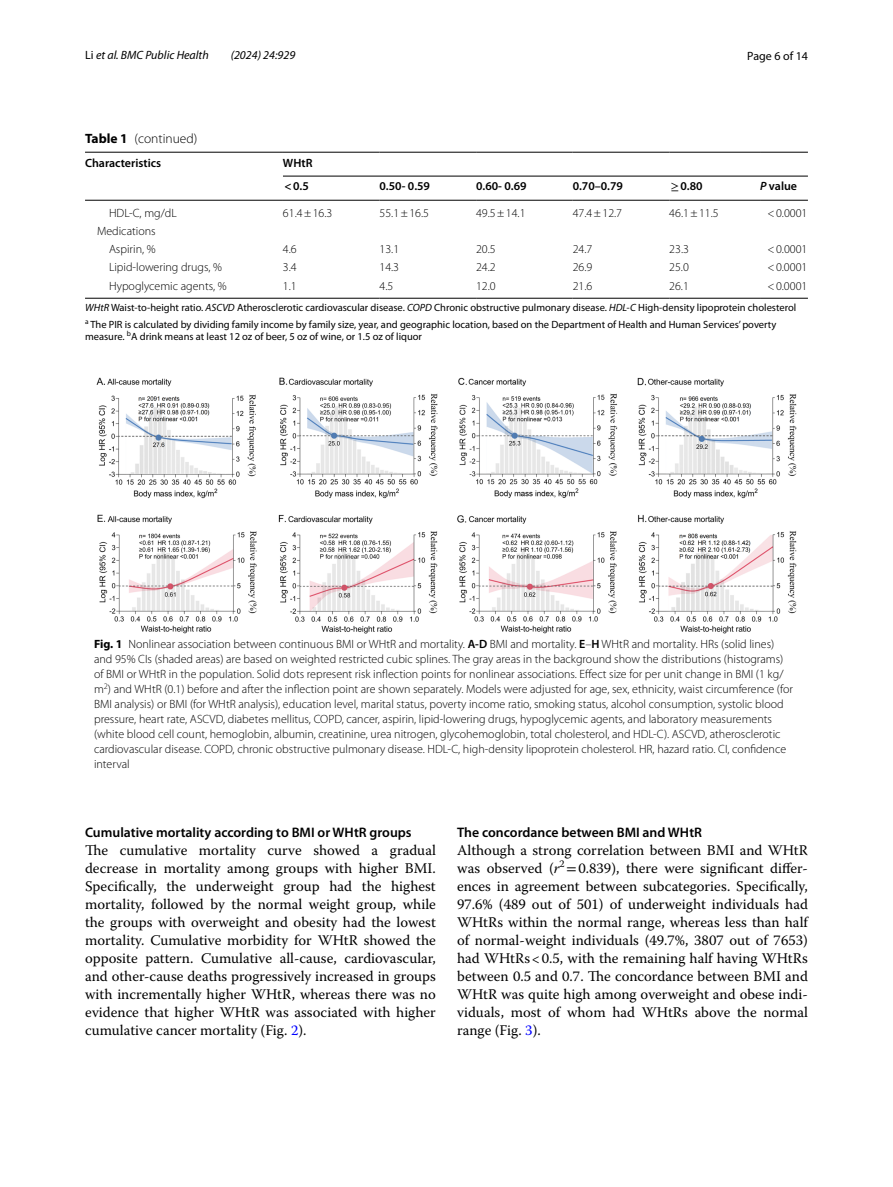
<style>
.page{position:relative;width:893px;height:1187px;background:#fff}
.page>*{position:absolute;margin:0;border:0;box-sizing:border-box;transform-origin:0 0}
.t1{font:14.7px/18px "Warnock Pro";color:#000;text-align:justify}
.t2{font:600 13.8px "Myriad Pro";color:#000}
.t3{font:300 13.5px "Myriad Pro";color:#000}
.t4{font:300 12px/15px "Myriad Pro";color:#000;text-align:right}
.t5{font:600 12px/23.9px "Myriad Pro";color:#000}
.t6{font:italic 12px "Myriad Pro";color:#000}
.t7{font:12px "Myriad Pro";color:#000}
.t8{font:10.5px/17px "Myriad Pro";color:#000}
.s1{font-style:normal}
.s2{font-weight:700}
.s3{font-family:"STIX";font-weight:400}
.s4{font-style:italic}
.s5{font-weight:600}
.s6{color:#00f}
.s7{font-family:"STIX"}
</style>
<div class="page">
<hr style="left:85px;top:152px;width:198px;height:1px;background:#000">
<hr style="left:85px;top:200px;width:198px;height:1px;background:#000">
<hr style="left:283px;top:152px;width:97px;height:1px;background:#000">
<hr style="left:380px;top:152px;width:96px;height:1px;background:#000">
<hr style="left:476px;top:152px;width:97px;height:1px;background:#000">
<hr style="left:573px;top:152px;width:96px;height:1px;background:#000">
<hr style="left:669px;top:152px;width:91px;height:1px;background:#000">
<hr style="left:760px;top:152px;width:48px;height:1px;background:#000">
<hr style="left:283px;top:200px;width:97px;height:1px;background:#000">
<hr style="left:380px;top:200px;width:96px;height:1px;background:#000">
<hr style="left:476px;top:200px;width:97px;height:1px;background:#000">
<hr style="left:573px;top:200px;width:96px;height:1px;background:#000">
<hr style="left:669px;top:200px;width:91px;height:1px;background:#000">
<hr style="left:760px;top:200px;width:48px;height:1px;background:#000">
<hr style="left:85px;top:298px;width:198px;height:1px;background:#000">
<hr style="left:283px;top:298px;width:97px;height:1px;background:#000">
<hr style="left:380px;top:298px;width:96px;height:1px;background:#000">
<hr style="left:476px;top:298px;width:97px;height:1px;background:#000">
<hr style="left:573px;top:298px;width:96px;height:1px;background:#000">
<hr style="left:669px;top:298px;width:91px;height:1px;background:#000">
<hr style="left:760px;top:298px;width:48px;height:1px;background:#000">
<hr style="left:283px;top:176px;width:525px;height:1px;background:#000">
<img style="left:96px;top:377px;width:701px;height:256px">
<p class="t6" style="left:85px;top:48px;width:125px"><span class="s1">Li</span> et al. BMC Public Health</p>
<p class="t6" style="left:231px;top:48px;width:66px">(2024) 24:929</p>
<p class="t7" style="left:747px;top:48px;width:62px">Page 6 of 14</p>
<p class="t3" style="left:85px;top:131px;width:114px"><span class="s2">Table 1</span> (continued)</p>
<p class="t5" style="left:85px;top:150px;width:78px">Characteristics</p>
<p class="t5" style="left:283px;top:150px;width:31px">WHtR &lt;0.5</p>
<p class="t5" style="left:380px;top:174px;width:52px">0.50- 0.59</p>
<p class="t5" style="left:476px;top:174px;width:52px">0.60- 0.69</p>
<p class="t5" style="left:573px;top:174px;width:52px">0.70–0.79</p>
<p class="t5" style="left:671px;top:174px;width:33px"><span class="s3">≥</span>0.80</p>
<p class="t5" style="left:760px;top:174px;width:39px"><span class="s4">P</span> value</p>
<p class="t4" style="left:109px;top:206px;width:69px">HDL-C, mg/dL</p>
<p class="t4" style="left:283px;top:206px;width:51px">61.4±16.3</p>
<p class="t4" style="left:380px;top:206px;width:51px">55.1±16.5</p>
<p class="t4" style="left:476px;top:206px;width:51px">49.5±14.1</p>
<p class="t4" style="left:573px;top:206px;width:51px">47.4±12.7</p>
<p class="t4" style="left:669px;top:206px;width:51px">46.1±11.5</p>
<p class="t4" style="left:767px;top:206px;width:42px">&lt;0.0001</p>
<p class="t4" style="left:97px;top:222px;width:60px;line-height:18.1px">Medications<br>Aspirin, %</p>
<p class="t4" style="left:283px;top:242px;width:15px">4.6</p>
<p class="t4" style="left:379px;top:242px;width:21px">13.1</p>
<p class="t4" style="left:476px;top:242px;width:21px">20.5</p>
<p class="t4" style="left:573px;top:242px;width:21px">24.7</p>
<p class="t4" style="left:669px;top:242px;width:21px">23.3</p>
<p class="t4" style="left:767px;top:242px;width:42px">&lt;0.0001</p>
<p class="t4" style="left:109px;top:260px;width:114px">Lipid-lowering drugs, %</p>
<p class="t4" style="left:283px;top:260px;width:15px">3.4</p>
<p class="t4" style="left:379px;top:260px;width:21px">14.3</p>
<p class="t4" style="left:476px;top:260px;width:21px">24.2</p>
<p class="t4" style="left:573px;top:260px;width:21px">26.9</p>
<p class="t4" style="left:669px;top:260px;width:21px">25.0</p>
<p class="t4" style="left:767px;top:260px;width:42px">&lt;0.0001</p>
<p class="t4" style="left:109px;top:278px;width:119px">Hypoglycemic agents, %</p>
<p class="t4" style="left:283px;top:278px;width:15px">1.1</p>
<p class="t4" style="left:379px;top:278px;width:15px">4.5</p>
<p class="t4" style="left:476px;top:278px;width:21px">12.0</p>
<p class="t4" style="left:573px;top:278px;width:21px">21.6</p>
<p class="t4" style="left:669px;top:278px;width:21px">26.1</p>
<p class="t4" style="left:767px;top:278px;width:42px">&lt;0.0001</p>
<p class="t8" style="left:85px;top:298px;width:713px"><span class="s4">WHtR</span> Waist-to-height ratio. <span class="s4">ASCVD</span> Atherosclerotic cardiovascular disease. <span class="s4">COPD</span> Chronic obstructive pulmonary disease. <span class="s4">HDL-C</span> High-density lipoprotein cholesterol <sup>a</sup> The PIR is calculated by dividing family income by family size, year, and geographic location, based on the Department of Health and Human Services’ poverty</p>
<p class="t8" style="left:85px;top:328px;width:338px">measure. <sup>b</sup>A drink means at least 12 oz of beer, 5 oz of wine, or 1.5 oz of liquor</p>
<p class="t4" style="left:94px;top:637px;width:700px;text-align:left"><span class="s2">Fig. 1</span> Nonlinear association between continuous BMI or WHtR and mortality. <span class="s5">A-D</span> BMI and mortality. <span class="s5">E</span>–<span class="s5">H</span> WHtR and mortality. HRs (solid lines) and 95% CIs (shaded areas) are based on weighted restricted cubic splines. The gray areas in the background show the distributions (histograms) of BMI or WHtR in the population. Solid dots represent risk inflection points for nonlinear associations. Effect size for per unit change in BMI (1 kg/ m<sup>2</sup>) and WHtR (0.1) before and after the inflection point are shown separately. Models were adjusted for age, sex, ethnicity, waist circumference (for BMI analysis) or BMI (for WHtR analysis), education level, marital status, poverty income ratio, smoking status, alcohol consumption, systolic blood pressure, heart rate, ASCVD, diabetes mellitus, COPD, cancer, aspirin, lipid-lowering drugs, hypoglycemic agents, and laboratory measurements (white blood cell count, hemoglobin, albumin, creatinine, urea nitrogen, glycohemoglobin, total cholesterol, and HDL-C). ASCVD, atherosclerotic cardiovascular disease. COPD, chronic obstructive pulmonary disease. HDL-C, high-density lipoprotein cholesterol. HR, hazard ratio. CI, confidence interval</p>
<p class="t2" style="left:85px;top:823px;width:328px">Cumulative mortality according to BMI or WHtR groups</p>
<p class="t1" style="left:85px;top:840px;width:352px">The cumulative mortality curve showed a gradual decrease in mortality among groups with higher BMI.<br>Specifically, the underweight group had the highest mortality, followed by the normal weight group, while the groups with overweight and obesity had the lowest mortality. Cumulative morbidity for WHtR showed the opposite pattern. Cumulative all-cause, cardiovascular, and other-cause deaths progressively increased in groups with incrementally higher WHtR, whereas there was no evidence that higher WHtR was associated with higher cumulative cancer mortality (Fig. <span class="s6">2</span>).</p>
<p class="t2" style="left:457px;top:823px;width:246px">The concordance between BMI and WHtR</p>
<p class="t1" style="left:457px;top:840px;width:352px">Although a strong correlation between BMI and WHtR was observed (<span class="s4">r</span><sup>2</sup> <span class="s7">=</span>0.839), there were significant differ&shy;ences in agreement between subcategories. Specifically, 97.6% (489 out of 501) of underweight individuals had WHtRs within the normal range, whereas less than half of normal-weight individuals (49.7%, 3807 out of 7653) had WHtRs&lt;0.5, with the remaining half having WHtRs between 0.5 and 0.7. The concordance between BMI and WHtR was quite high among overweight and obese indi&shy;viduals, most of whom had WHtRs above the normal range (Fig. <span class="s6">3</span>).</p>
</div>
